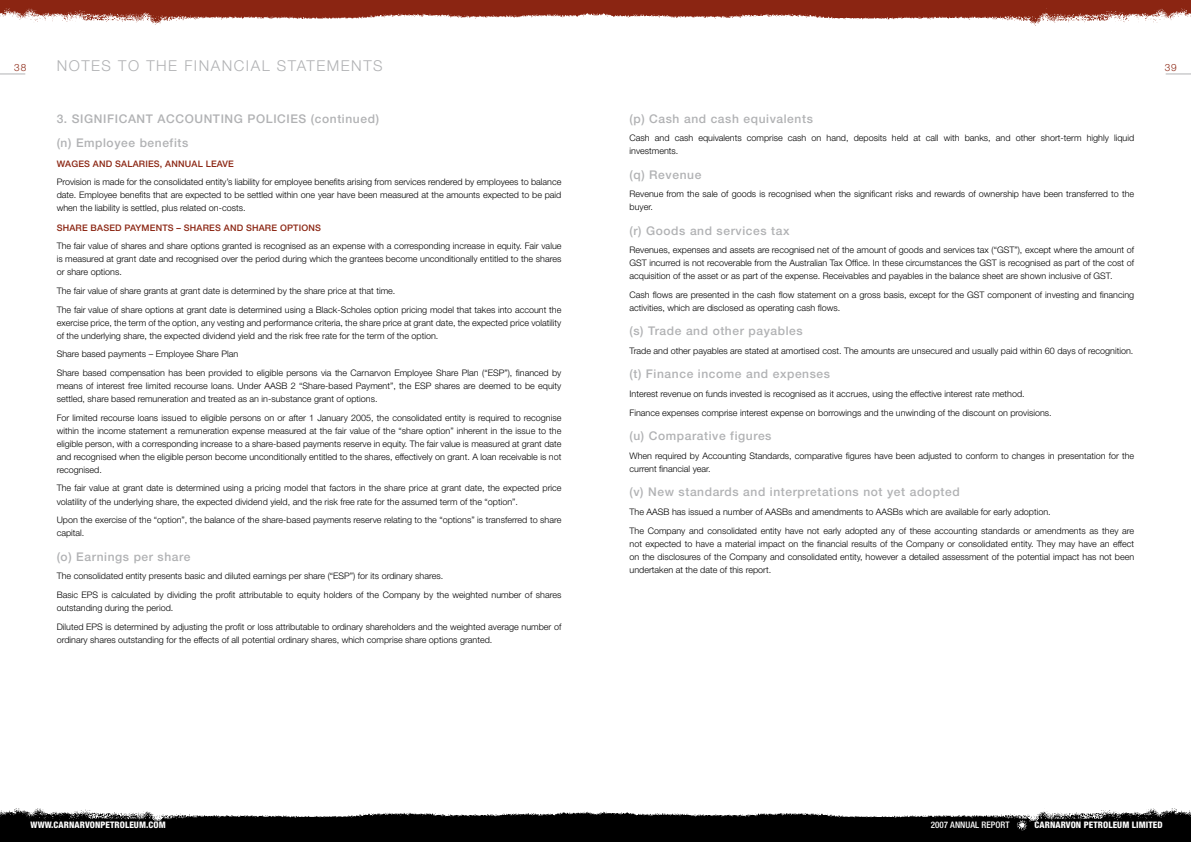
<style>
.page{position:relative;width:1191px;height:842px;background:#fff}
.page>*{position:absolute;margin:0;border:0;box-sizing:border-box;transform-origin:0 0}
.t1{font:300 15px "Helvetica Neue";letter-spacing:.1em;color:#b1b2b4}
.t2{font:500 12px/24.3px "Helvetica Neue";letter-spacing:.05em;color:#b1b2b4}
.t3{font:300 10px "Helvetica Neue";color:#8b2512}
.t4{font:300 9px/13px "Helvetica Neue";color:#000}
.t5{font:500 9px "Helvetica Neue";letter-spacing:.02em;color:#8b2512}
.t6{font:800 condensed 9px "Helvetica Neue";letter-spacing:.01em;color:#fff}
.t7{font:500 condensed 9px "Helvetica Neue";letter-spacing:.01em;color:#fff}
</style>
<div class="page">
<img style="left:0;top:0;width:595px;height:25px">
<img style="left:595px;top:0;width:596px;height:26px">
<img style="left:0;top:808px;width:1191px;height:34px">
<svg style="left:0;top:74px;width:25px;height:1px"></svg>
<svg style="left:1165px;top:74px;width:26px;height:1px"></svg>
<svg style="left:1016px;top:820px;width:11px;height:11px"></svg>
<p class="t3" style="left:14px;top:61px;width:14px">38</p>
<h1 class="t1" style="left:57px;top:56px;width:12px">Note</h1>
<h1 class="t1" style="left:102px;top:56px;width:56px">s to the</h1>
<h1 class="t1" style="left:184px;top:56px;width:60px">Financial</h1>
<h1 class="t1" style="left:277px;top:56px;width:22px">state</h1>
<h1 class="t1" style="left:327px;top:56px;width:57px">ments</h1>
<h2 class="t2" style="left:57px;top:106px;width:324px">3. Significant accounting policies (continued) (n) Employee benefits</h2>
<p class="t5" style="left:57px;top:158px;width:179px">Wages and salaries, annual leave</p>
<p class="t4" style="left:57px;top:175px;width:506px;text-align:justify">Provision is made for the consolidated entity’s liability for employee benefits arising from services rendered by employees to balance date. Employee benefits that are expected to be settled within one year have been measured at the amounts expected to be paid when the liability is settled, plus related on-costs.</p>
<p class="t5" style="left:57px;top:222px;width:266px">Share based payments – shares and share options</p>
<p class="t4" style="left:57px;top:240px;width:506px;text-align:justify">The fair value of shares and share options granted is recognised as an expense with a corresponding increase in equity. Fair value is measured at grant date and recognised over the period during which the grantees become unconditionally entitled to the shares or share options.</p>
<p class="t4" style="left:57px;top:281px;width:506px;line-height:18.7px">The fair value of share grants at grant date is determined by the share price at that time.<br>The fair value of share options at grant date is determined using a Black-Scholes option pricing model that takes into account the</p>
<p class="t4" style="left:57px;top:316px;width:506px">exercise price, the term of the option, any vesting and performance criteria, the share price at grant date, the expected price volatility of the underlying share, the expected dividend yield and the risk free rate for the term of the option.</p>
<p class="t4" style="left:57px;top:345px;width:506px;line-height:18.7px">Share based payments – Employee Share Plan<br>Share based compensation has been provided to eligible persons via the Carnarvon Employee Share Plan (“ESP”), financed by</p>
<p class="t4" style="left:57px;top:379px;width:506px">means of interest free limited recourse loans. Under AASB 2 “Share-based Payment”, the ESP shares are deemed to be equity settled, share based remuneration and treated as an in-substance grant of options.</p>
<p class="t4" style="left:57px;top:411px;width:506px;text-align:justify">For limited recourse loans issued to eligible persons on or after 1 January 2005, the consolidated entity is required to recognise within the income statement a remuneration expense measured at the fair value of the “share option” inherent in the issue to the eligible person, with a corresponding increase to a share-based payments reserve in equity. The fair value is measured at grant date and recognised when the eligible person become unconditionally entitled to the shares, effectively on grant. A loan receivable is not recognised.</p>
<p class="t4" style="left:57px;top:482px;width:506px">The fair value at grant date is determined using a pricing model that factors in the share price at grant date, the expected price volatility of the underlying share, the expected dividend yield, and the risk free rate for the assumed term of the “option”.</p>
<p class="t4" style="left:57px;top:513px;width:506px">Upon the exercise of the “option”, the balance of the share-based payments reserve relating to the “options” is transferred to share capital.</p>
<h2 class="t2" style="left:57px;top:544px;width:135px">(o) Earnings per share</h2>
<p class="t4" style="left:57px;top:566px;width:506px;line-height:18.7px">The consolidated entity presents basic and diluted earnings per share (“ESP”) for its ordinary shares.<br>Basic EPS is calculated by dividing the profit attributable to equity holders of the Company by the weighted number of shares</p>
<p class="t4" style="left:57px;top:598px;width:506px;line-height:18.7px">outstanding during the period.<br>Diluted EPS is determined by adjusting the profit or loss attributable to ordinary shareholders and the weighted average number of</p>
<p class="t4" style="left:57px;top:633px;width:437px">ordinary shares outstanding for the effects of all potential ordinary shares, which comprise share options granted.</p>
<h2 class="t2" style="left:629px;top:106px;width:185px">(p) Cash and cash equivalents</h2>
<p class="t4" style="left:629px;top:132px;width:506px">Cash and cash equivalents comprise cash on hand, deposits held at call with banks, and other short-term highly liquid investments.</p>
<h2 class="t2" style="left:629px;top:162px;width:73px">(q) Revenue</h2>
<p class="t4" style="left:629px;top:188px;width:506px">Revenue from the sale of goods is recognised when the significant risks and rewards of ownership have been transferred to the buyer.</p>
<h2 class="t2" style="left:629px;top:218px;width:161px">(r) Goods and services tax</h2>
<p class="t4" style="left:629px;top:244px;width:506px;text-align:justify">Revenues, expenses and assets are recognised net of the amount of goods and services tax (“GST”), except where the amount of GST incurred is not recoverable from the Australian Tax Office. In these circumstances the GST is recognised as part of the cost of acquisition of the asset or as part of the expense. Receivables and payables in the balance sheet are shown inclusive of GST.</p>
<p class="t4" style="left:629px;top:288px;width:506px">Cash flows are presented in the cash flow statement on a gross basis, except for the GST component of investing and financing activities, which are disclosed as operating cash flows.</p>
<h2 class="t2" style="left:629px;top:319px;width:175px">(s) Trade and other payables</h2>
<p class="t4" style="left:629px;top:344px;width:505px">Trade and other payables are stated at amortised cost. The amounts are unsecured and usually paid within 60 days of recognition.</p>
<h2 class="t2" style="left:629px;top:362px;width:202px">(t) Finance income and expenses</h2>
<p class="t4" style="left:629px;top:384px;width:424px;line-height:18.7px">Interest revenue on funds invested is recognised as it accrues, using the effective interest rate method.<br>Finance expenses comprise interest expense on borrowings and the unwinding of the discount on provisions.</p>
<h2 class="t2" style="left:629px;top:424px;width:143px">(u) Comparative figures</h2>
<p class="t4" style="left:629px;top:449px;width:506px">When required by Accounting Standards, comparative figures have been adjusted to conform to changes in presentation for the current financial year.</p>
<h2 class="t2" style="left:629px;top:480px;width:332px">(v) New standards and interpretations not yet adopted</h2>
<p class="t4" style="left:629px;top:502px;width:506px;line-height:18.7px">The AASB has issued a number of AASBs and amendments to AASBs which are available for early adoption.<br>The Company and consolidated entity have not early adopted any of these accounting standards or amendments as they are</p>
<p class="t4" style="left:629px;top:537px;width:506px;text-align:justify">not expected to have a material impact on the financial results of the Company or consolidated entity. They may have an effect on the disclosures of the Company and consolidated entity, however a detailed assessment of the potential impact has not been undertaken at the date of this report.</p>
<p class="t3" style="left:1164px;top:61px;width:14px">39</p>
<p class="t6" style="left:31px;top:819px;width:137px">WWW.CARNARVONPETROLEUM.COM</p>
<p class="t7" style="left:930px;top:819px;width:80px">2007 ANNUAL REPORT</p>
<p class="t6" style="left:1034px;top:819px;width:130px">CARNARVON PETROLEUM LIMITED</p>
</div>
